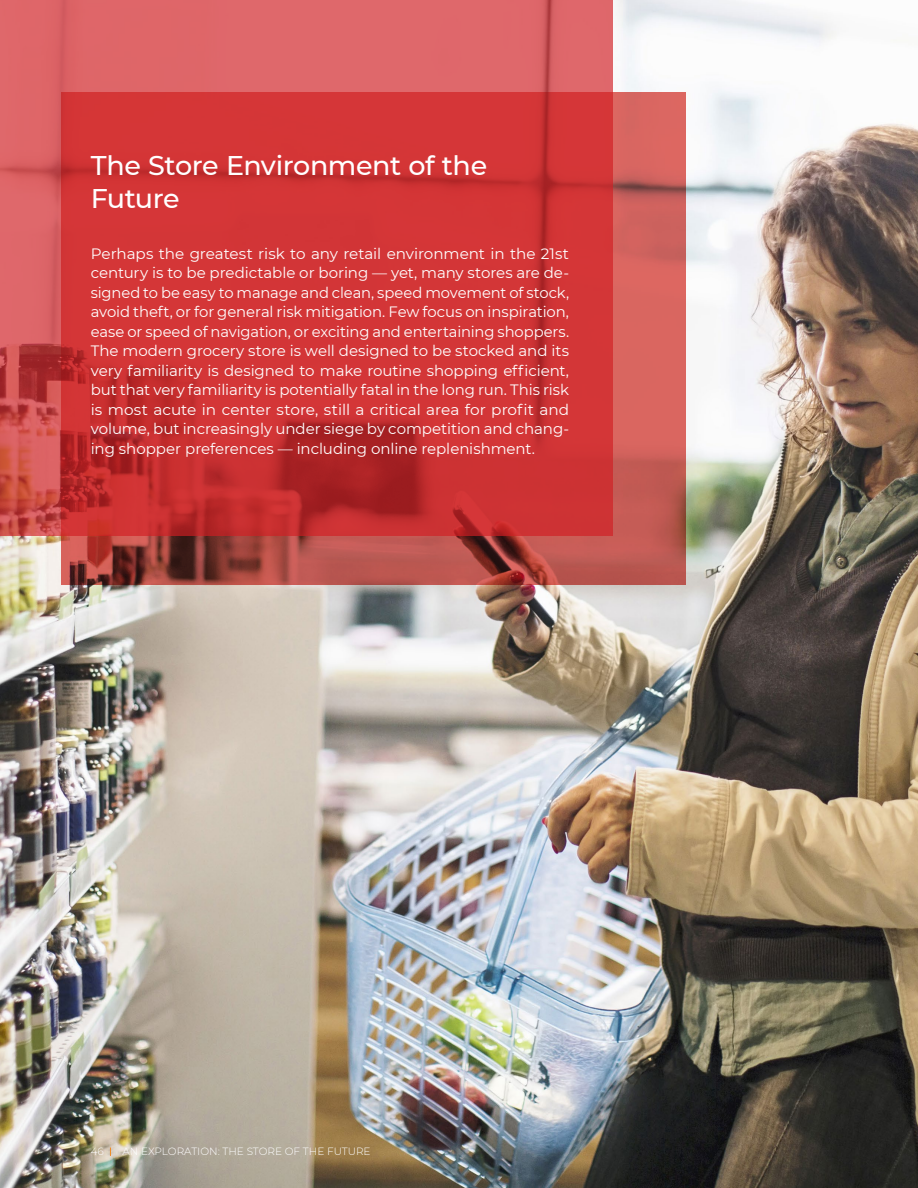
<style>
.page{position:relative;width:918px;height:1188px;background:#fff}
.page>*{position:absolute;margin:0;border:0;box-sizing:border-box;transform-origin:0 0}
.t1{font:500 27px/33px "Montserrat";letter-spacing:-.02em;color:#fff}
.t2{font:15px/19.5px "Montserrat";letter-spacing:-.005em;color:#fff;text-align:justify}
.t3{font:300 10.5px "Montserrat";color:#fff}
</style>
<div class="page">
<img style="left:0;top:0;width:918px;height:1188px">
<svg style="left:62px;top:92px;width:624px;height:492px;background:#bc5650"></svg>
<svg style="left:0;top:0;width:612px;height:535px;background:#d03e40"></svg>
<h1 class="t1" style="left:91px;top:148px;width:398px">The Store Environment of the<br>Future</h1>
<p class="t2" style="left:91px;top:243px;width:480px">Perhaps the greatest risk to any retail environment in the 21st century is to be predictable or boring — yet, many stores are de&shy;signed to be easy to manage and clean, speed movement of stock, avoid theft, or for general risk mitigation. Few focus on inspiration, ease or speed of navigation, or exciting and entertaining shoppers.<br>The modern grocery store is well designed to be stocked and its very familiarity is designed to make routine shopping efficient, but that very familiarity is potentially fatal in the long run. This risk is most acute in center store, still a critical area for profit and volume, but increasingly under siege by competition and chang&shy;ing shopper preferences — including online replenishment.</p>
<p class="t3" style="left:91px;top:1144px;width:15px">46</p>
<p class="t3" style="left:122px;top:1144px;width:250px">AN EXPLORATION: THE STORE OF THE FUTURE</p>
</div>
